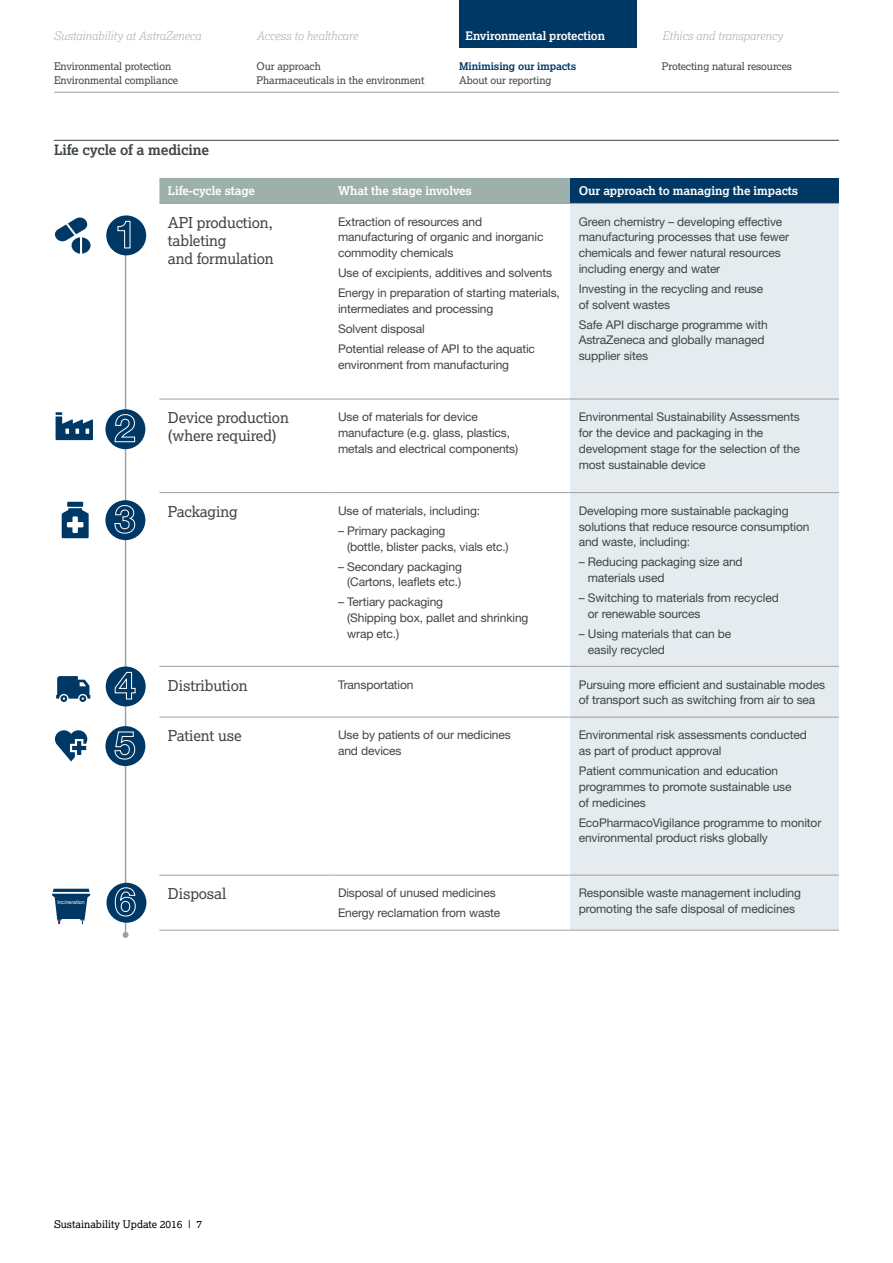
<style>
.page{position:relative;width:893px;height:1263px;background:#fff}
.page>*{position:absolute;margin:0;border:0;box-sizing:border-box;transform-origin:0 0}
.t1{font:15px/18px "Lexia";letter-spacing:-.01em;color:#3f4444}
.t2{font:700 14.25px "Lexia";letter-spacing:-.01em;color:#3f4444}
.t3{font:12px/15.8px "Helvetica Neue";letter-spacing:-.01em;color:#3f4444}
.t4{font:700 12px "Lexia";letter-spacing:-.01em;color:#fff}
.t5{font:italic 300 11.85px "Lexia";letter-spacing:-.01em;color:#b2b4b4}
.t6{font:700 11.85px "Lexia";letter-spacing:-.01em;color:#fff}
.t7{font:10.5px "Lexia";letter-spacing:-.01em;color:#3f4444}
.t8{font:10.5px "Lexia";color:#000}
.t9{font:700 10.5px "Lexia";letter-spacing:-.01em;color:#003865}
.t10{font:5.25px "Helvetica Neue";color:#fff}
</style>
<div class="page">
<div style="left:459px;top:0;width:178px;height:48px;background:#003865"></div>
<hr style="left:54px;top:92px;width:785px;height:1px;background:#9fa1a1">
<hr style="left:125px;top:236px;width:1px;height:699px;background:#9fa1a1">
<svg style="left:123px;top:932px;width:6px;height:6px"></svg>
<div style="left:159px;top:178px;width:411px;height:25px;background:#9db0ac"></div>
<div style="left:570px;top:178px;width:269px;height:25px;background:#003865"></div>
<svg style="left:159px;top:398px;width:411px;height:532px"></svg>
<div style="left:570px;top:204px;width:269px;height:726px;background:#e6ebf0"></div>
<hr style="left:159px;top:203px;width:171px;height:1px;background:#9fa1a1">
<hr style="left:330px;top:203px;width:240px;height:1px;background:#9fa1a1">
<hr style="left:570px;top:203px;width:269px;height:1px;background:#9fa1a1">
<hr style="left:159px;top:399px;width:171px;height:1px;background:#9fa1a1">
<hr style="left:330px;top:399px;width:240px;height:1px;background:#9fa1a1">
<hr style="left:570px;top:399px;width:269px;height:1px;background:#9fa1a1">
<hr style="left:159px;top:492px;width:171px;height:1px;background:#9fa1a1">
<hr style="left:330px;top:492px;width:240px;height:1px;background:#9fa1a1">
<hr style="left:570px;top:492px;width:269px;height:1px;background:#9fa1a1">
<hr style="left:159px;top:666px;width:171px;height:1px;background:#9fa1a1">
<hr style="left:330px;top:666px;width:240px;height:1px;background:#9fa1a1">
<hr style="left:570px;top:666px;width:269px;height:1px;background:#9fa1a1">
<hr style="left:159px;top:717px;width:171px;height:1px;background:#9fa1a1">
<hr style="left:330px;top:717px;width:240px;height:1px;background:#9fa1a1">
<hr style="left:570px;top:717px;width:269px;height:1px;background:#9fa1a1">
<hr style="left:159px;top:875px;width:171px;height:1px;background:#9fa1a1">
<hr style="left:330px;top:875px;width:240px;height:1px;background:#9fa1a1">
<hr style="left:570px;top:875px;width:269px;height:1px;background:#9fa1a1">
<hr style="left:159px;top:930px;width:171px;height:1px;background:#9fa1a1">
<hr style="left:330px;top:930px;width:240px;height:1px;background:#9fa1a1">
<hr style="left:570px;top:930px;width:269px;height:1px;background:#9fa1a1">
<svg style="left:55px;top:730px;width:32px;height:31px"></svg>
<svg style="left:62px;top:508px;width:27px;height:30px"></svg>
<div style="left:67px;top:502px;width:16px;height:5px;background:#003865"></div>
<svg style="left:55px;top:217px;width:36px;height:37px"></svg>
<svg style="left:56px;top:676px;width:34px;height:26px"></svg>
<svg style="left:52px;top:889px;width:38px;height:34px"></svg>
<div style="left:106px;top:215px;width:40px;height:40px;background:#003865;border-radius:50%"></div>
<svg style="left:117px;top:221px;width:14px;height:28px"></svg>
<div style="left:105px;top:409px;width:40px;height:40px;background:#003865;border-radius:50%"></div>
<svg style="left:114px;top:414px;width:21px;height:28px"></svg>
<div style="left:105px;top:500px;width:40px;height:40px;background:#003865;border-radius:50%"></div>
<svg style="left:114px;top:505px;width:22px;height:29px"></svg>
<div style="left:106px;top:666px;width:40px;height:40px;background:#003865;border-radius:50%"></div>
<svg style="left:114px;top:672px;width:22px;height:28px"></svg>
<div style="left:105px;top:726px;width:40px;height:40px;background:#003865;border-radius:50%"></div>
<svg style="left:114px;top:731px;width:22px;height:29px"></svg>
<div style="left:106px;top:883px;width:40px;height:40px;background:#003865;border-radius:50%"></div>
<svg style="left:114px;top:887px;width:22px;height:30px"></svg>
<hr style="left:54px;top:140px;width:785px;height:1px;background:#3f4444">
<svg style="left:56px;top:412px;width:37px;height:28px"></svg>
<p class="t5" style="left:54px;top:28px;width:149px">Sustainability at AstraZeneca</p>
<p class="t5" style="left:257px;top:28px;width:103px">Access to healthcare</p>
<p class="t6" style="left:466px;top:28px;width:141px">Environmental protection</p>
<p class="t5" style="left:662px;top:28px;width:122px">Ethics and transparency</p>
<p class="t7" style="left:54px;top:59px;width:119px">Environmental protection</p>
<p class="t7" style="left:54px;top:74px;width:126px">Environmental compliance</p>
<p class="t7" style="left:257px;top:59px;width:66px">Our approach</p>
<p class="t7" style="left:257px;top:74px;width:169px">Pharmaceuticals in the environment</p>
<p class="t7" style="left:662px;top:59px;width:132px">Protecting natural resources</p>
<p class="t9" style="left:459px;top:59px;width:119px">Minimising our impacts</p>
<p class="t7" style="left:459px;top:74px;width:94px">About our reporting</p>
<p class="t2" style="left:54px;top:141px;width:157px">Life cycle of a medicine</p>
<p class="t4" style="left:168px;top:183px;width:89px">Life-cycle stage</p>
<p class="t4" style="left:338px;top:183px;width:135px">What the stage involves</p>
<p class="t4" style="left:579px;top:183px;width:221px">Our approach to managing the impacts</p>
<p class="t1" style="left:168px;top:213px;width:107px">API production, tableting<br>and formulation</p>
<p class="t3" style="left:338px;top:213px;width:207px">Extraction of resources and manufacturing of organic and inorganic commodity chemicals</p>
<p class="t3" style="left:338px;top:265px;width:216px">Use of excipients, additives and solvents</p>
<p class="t3" style="left:338px;top:285px;width:223px">Energy in preparation of starting materials, intermediates and processing</p>
<p class="t3" style="left:338px;top:321px;width:88px">Solvent disposal</p>
<p class="t3" style="left:338px;top:341px;width:199px">Potential release of API to the aquatic environment from manufacturing</p>
<p class="t3" style="left:579px;top:213px;width:212px">Green chemistry – developing effective manufacturing processes that use fewer chemicals and fewer natural resources including energy and water</p>
<p class="t3" style="left:579px;top:281px;width:186px">Investing in the recycling and reuse of solvent wastes</p>
<p class="t3" style="left:579px;top:316px;width:190px">Safe API discharge programme with<br>AstraZeneca and globally managed supplier sites</p>
<p class="t1" style="left:168px;top:408px;width:122px">Device production (where required)</p>
<p class="t3" style="left:338px;top:409px;width:182px">Use of materials for device manufacture (e.g. glass, plastics, metals and electrical components)</p>
<p class="t3" style="left:579px;top:409px;width:223px">Environmental Sustainability Assessments for the device and packaging in the development stage for the selection of the most sustainable device</p>
<p class="t1" style="left:168px;top:502px;width:71px">Packaging</p>
<p class="t3" style="left:338px;top:502px;width:144px">Use of materials, including:</p>
<p class="t3" style="left:347px;top:522px;width:163px;text-indent:-9px">– Primary packaging<br>(bottle, blister packs, vials etc.)</p>
<p class="t3" style="left:338px;top:558px;width:125px;text-align:right">– Secondary packaging (Cartons, leaflets etc.)</p>
<p class="t3" style="left:347px;top:594px;width:183px;text-indent:-9px">– Tertiary packaging<br>(Shipping box, pallet and shrinking wrap etc.)</p>
<p class="t3" style="left:579px;top:502px;width:232px">Developing more sustainable packaging solutions that reduce resource consumption and waste, including:</p>
<p class="t3" style="left:588px;top:554px;width:156px;text-indent:-9px">– Reducing packaging size and materials used</p>
<p class="t3" style="left:588px;top:590px;width:192px;text-indent:-9px">– Switching to materials from recycled or renewable sources</p>
<p class="t3" style="left:588px;top:625px;width:145px;text-indent:-9px">– Using materials that can be easily recycled</p>
<p class="t10" style="left:57px;top:899px;width:29px">Incineration</p>
<p class="t1" style="left:168px;top:676px;width:81px">Distribution</p>
<p class="t3" style="left:338px;top:676px;width:77px">Transportation</p>
<p class="t3" style="left:579px;top:676px;width:248px">Pursuing more efficient and sustainable modes of transport such as switching from air to sea</p>
<p class="t1" style="left:168px;top:726px;width:75px">Patient use</p>
<p class="t3" style="left:338px;top:727px;width:174px">Use by patients of our medicines and devices</p>
<p class="t3" style="left:579px;top:727px;width:230px">Environmental risk assessments conducted as part of product approval</p>
<p class="t3" style="left:579px;top:763px;width:214px">Patient communication and education programmes to promote sustainable use of medicines</p>
<p class="t3" style="left:579px;top:814px;width:244px">EcoPharmacoVigilance programme to monitor environmental product risks globally</p>
<p class="t1" style="left:168px;top:884px;width:60px">Disposal</p>
<p class="t3" style="left:338px;top:885px;width:159px">Disposal of unused medicines</p>
<p class="t3" style="left:338px;top:905px;width:164px">Energy reclamation from waste</p>
<p class="t3" style="left:579px;top:885px;width:224px">Responsible waste management including promoting the safe disposal of medicines</p>
<p class="t8" style="left:54px;top:1218px;width:150px">Sustainability Update 2016 | 7</p>
</div>
